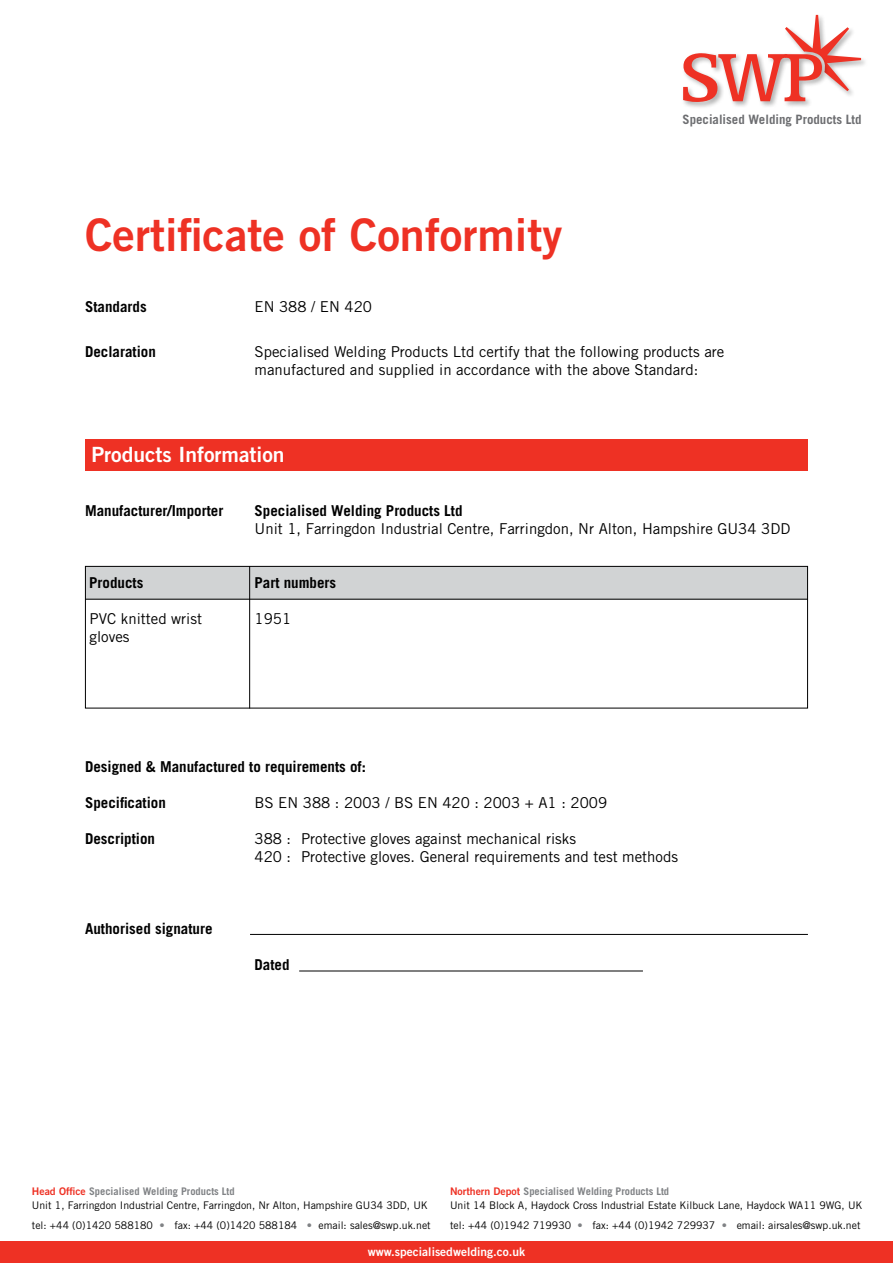
<style>
.page{position:relative;width:893px;height:1263px;background:#fff}
.page>*{position:absolute;margin:0;border:0;box-sizing:border-box;transform-origin:0 0}
.t1{font:45px "Trade Gothic Bold Two";color:#ee3124}
.t2{font:21px "Trade Gothic Bold Two";color:#fff}
.t3{font:15px/18px "Trade Gothic";color:#000}
.t4{font:700 15px "Trade Gothic";color:#000}
.t5{font:700 12.9px "Trade Gothic";color:#6d6e71}
.t6{font:12px "Trade Gothic Bold Two";color:#fff}
.t7{font:10.5px/13.5px "Trade Gothic";color:#000}
.s1{font-family:"Trade Gothic Bold Two";color:#ee3124}
.s2{font-weight:700;color:#808285}
.s3{color:#808285}
</style>
<div class="page">
<div style="left:85px;top:566px;width:723px;height:33px;background:#d1d3d4"></div>
<div style="left:85px;top:566px;width:723px;height:142px;border:1px solid #000"></div>
<div style="left:0;top:1242px;width:893px;height:21px;background:#ee3124"></div>
<div style="left:681px;top:52px;width:44px;height:57px;background:#000;opacity:.3"></div>
<div style="left:717px;top:52px;width:77px;height:57px;background:#000;opacity:.3"></div>
<div style="left:783px;top:52px;width:46px;height:57px;background:#000;opacity:.3"></div>
<svg style="left:683px;top:15px;width:178px;height:87px"></svg>
<div style="left:85px;top:439px;width:723px;height:32px;background:#ee3124"></div>
<hr style="left:85px;top:599px;width:723px;height:1px;background:#000">
<hr style="left:249px;top:566px;width:1px;height:142px;background:#000">
<hr style="left:250px;top:934px;width:558px;height:1px;background:#000">
<hr style="left:299px;top:971px;width:344px;height:1px;background:#000">
<h1 class="t1" style="left:85px;top:207px;width:479px">Certificate of Conformity</h1>
<p class="t5" style="left:682px;top:112px;width:180px">Specialised Welding Products Ltd</p>
<h3 class="t4" style="left:85px;top:297px;width:63px">Standards</h3>
<h3 class="t3" style="left:255px;top:297px;width:119px">EN 388 / EN 420</h3>
<h3 class="t4" style="left:85px;top:342px;width:72px">Declaration</h3>
<h3 class="t3" style="left:255px;top:342px;width:471px">Specialised Welding Products Ltd certify that the following products are manufactured and supplied in accordance with the above Standard:</h3>
<h2 class="t2" style="left:91px;top:442px;width:195px">Products Information</h2>
<h3 class="t4" style="left:85px;top:501px;width:140px">Manufacturer/Importer</h3>
<h3 class="t4" style="left:255px;top:501px;width:210px">Specialised Welding Products Ltd</h3>
<h3 class="t3" style="left:255px;top:519px;width:537px">Unit 1, Farringdon Industrial Centre, Farringdon, Nr Alton, Hampshire GU34 3DD</h3>
<h3 class="t4" style="left:89px;top:573px;width:56px">Products</h3>
<h3 class="t4" style="left:255px;top:573px;width:83px">Part numbers</h3>
<h3 class="t3" style="left:90px;top:609px;width:114px">PVC knitted wrist</h3>
<h3 class="t3" style="left:255px;top:609px;width:38px">1951</h3>
<h3 class="t3" style="left:90px;top:627px;width:41px">gloves</h3>
<h3 class="t4" style="left:85px;top:757px;width:282px">Designed &amp; Manufactured to requirements of:</h3>
<h3 class="t4" style="left:85px;top:793px;width:82px">Specification</h3>
<h3 class="t3" style="left:255px;top:793px;width:354px">BS EN 388 : 2003 / BS EN 420 : 2003 + A1 : 2009</h3>
<h3 class="t4" style="left:85px;top:829px;width:72px">Description</h3>
<h3 class="t3" style="left:255px;top:829px;width:425px">388 : Protective gloves against mechanical risks<br>420 : Protective gloves. General requirements and test methods</h3>
<h3 class="t4" style="left:85px;top:919px;width:129px">Authorised signature</h3>
<h3 class="t4" style="left:255px;top:955px;width:37px">Dated</h3>
<p class="t7" style="left:32px;top:1185px;width:398px"><span class="s1">Head Office</span> <span class="s2">Specialised Welding Products Ltd<br></span>Unit 1, Farringdon Industrial Centre, Farringdon, Nr Alton, Hampshire GU34 3DD, UK</p>
<p class="t7" style="left:32px;top:1218px;width:400px">tel: +44 (0)1420 588180 <span class="s3">•</span> fax: +44 (0)1420 588184 <span class="s3">•</span> email: sales@swp.uk.net</p>
<p class="t7" style="left:450px;top:1185px;width:414px"><span class="s1">Northern Depot</span> <span class="s2">Specialised Welding Products Ltd<br></span>Unit 14 Block A, Haydock Cross Industrial Estate Kilbuck Lane, Haydock WA11 9WG, UK</p>
<p class="t7" style="left:450px;top:1218px;width:412px">tel: +44 (0)1942 719930 <span class="s3">•</span> fax: +44 (0)1942 729937 <span class="s3">•</span> email: airsales@swp.uk.net</p>
<p class="t6" style="left:368px;top:1244px;width:159px">www.specialisedwelding.co.uk</p>
</div>
